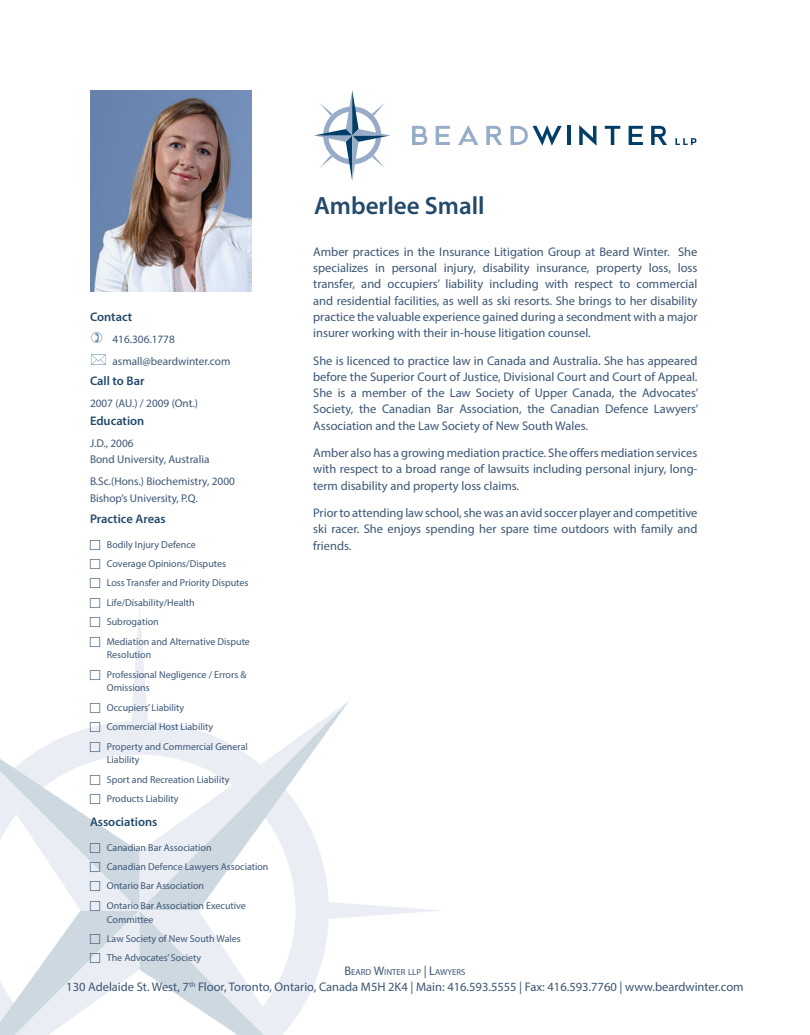
<style>
.page{position:relative;width:810px;height:1035px;background:#fff}
.page>*{position:absolute;margin:0;border:0;box-sizing:border-box;transform-origin:0 0}
.Heading_2{font:600 25px "Myriad Pro";color:#234a6b}
.t1{font:12.5px/16.2px "Myriad Pro";color:#3b5675;text-align:justify}
.Heading_1{font:600 12.5px "Myriad Pro";color:#234a6b}
.Side_Bar{font:11.25px/16.2px "Myriad Pro";color:#3b5675}
.t2{font:10px/13.8px "Myriad Pro";color:#3b5675}
.t3{font:8.75px "Myriad Pro";color:#3b5675}
.s1{font-size:12.5px}
</style>
<div class="page">
<svg style="left:314px;top:90px;width:76px;height:91px"></svg>
<svg style="left:412px;top:126px;width:15px;height:19px"></svg>
<svg style="left:436px;top:126px;width:14px;height:19px"></svg>
<svg style="left:458px;top:125px;width:20px;height:20px"></svg>
<svg style="left:486px;top:126px;width:16px;height:19px"></svg>
<svg style="left:511px;top:125px;width:51px;height:21px"></svg>
<hr style="left:567px;top:126px;width:4px;height:19px;background:#003d69">
<svg style="left:579px;top:125px;width:17px;height:21px"></svg>
<svg style="left:605px;top:126px;width:15px;height:19px"></svg>
<svg style="left:629px;top:126px;width:14px;height:19px"></svg>
<svg style="left:651px;top:126px;width:16px;height:19px"></svg>
<svg style="left:675px;top:138px;width:21px;height:7px"></svg>
<svg style="left:348px;top:904px;width:92px;height:13px"></svg>
<svg style="left:316px;top:911px;width:32px;height:68px"></svg>
<svg style="left:316px;top:701px;width:34px;height:210px"></svg>
<img style="left:90px;top:90px;width:161px;height:202px">
<svg style="left:0;top:610px;width:316px;height:425px"></svg>
<p class="Heading_1" style="left:90px;top:309px;width:44px">Contact</p>
<p class="Side_Bar" style="left:112px;top:331px;width:64px">416.306.1778</p>
<p class="Side_Bar" style="left:112px;top:352px;width:120px">asmall@beardwinter.com</p>
<p class="Heading_1" style="left:90px;top:373px;width:56px">Call to Bar</p>
<p class="Side_Bar" style="left:90px;top:395px;width:109px">2007 (AU.) / 2009 (Ont.)</p>
<p class="Heading_1" style="left:90px;top:413px;width:56px">Education</p>
<p class="Side_Bar" style="left:90px;top:435px;width:121px">J.D., 2006<br>Bond University, Australia</p>
<p class="Side_Bar" style="left:90px;top:473px;width:146px">B.Sc.(Hons.) Biochemistry, 2000<br>Bishop’s University, P.Q.</p>
<p class="Heading_1" style="left:90px;top:511px;width:77px">Practice Areas</p>
<p class="t2" style="left:107px;top:537px;width:90px">Bodily Injury Defence</p>
<p class="t2" style="left:107px;top:557px;width:121px">Coverage Opinions/Disputes</p>
<p class="t2" style="left:107px;top:576px;width:143px">Loss Transfer and Priority Disputes</p>
<p class="t2" style="left:107px;top:595px;width:89px">Life/Disability/Health</p>
<p class="t2" style="left:107px;top:615px;width:53px">Subrogation</p>
<p class="t2" style="left:107px;top:634px;width:145px">Mediation and Alternative Dispute<br>Resolution</p>
<p class="t2" style="left:107px;top:667px;width:141px">Professional Negligence / Errors &amp;<br>Omissions</p>
<p class="t2" style="left:107px;top:700px;width:79px">Occupiers’ Liability</p>
<p class="t2" style="left:107px;top:720px;width:108px">Commercial Host Liability</p>
<p class="t2" style="left:107px;top:739px;width:143px">Property and Commercial General<br>Liability</p>
<p class="t2" style="left:107px;top:772px;width:124px">Sport and Recreation Liability</p>
<p class="t2" style="left:107px;top:792px;width:73px">Products Liability</p>
<p class="Heading_2" style="left:314px;top:190px;width:172px">Amberlee Small</p>
<p class="t1" style="left:313px;top:243px;width:386px">Amber practices in the Insurance Litigation Group at Beard Winter. She specializes in personal injury, disability insurance, property loss, loss transfer, and occupiers’ liability including with respect to commercial and residential facilities, as well as ski resorts. She brings to her disability practice the valuable experience gained during a secondment with a major insurer working with their in-house litigation counsel.</p>
<p class="t1" style="left:313px;top:352px;width:387px">She is licenced to practice law in Canada and Australia. She has appeared before the Superior Court of Justice, Divisional Court and Court of Appeal.<br>She is a member of the Law Society of Upper Canada, the Advocates’ Society, the Canadian Bar Association, the Canadian Defence Lawyers’ Association and the Law Society of New South Wales.</p>
<p class="t1" style="left:313px;top:445px;width:386px">Amber also has a growing mediation practice. She offers mediation services with respect to a broad range of lawsuits including personal injury, long&shy;term disability and property loss claims.</p>
<p class="t1" style="left:313px;top:505px;width:386px">Prior to attending law school, she was an avid soccer player and competitive ski racer. She enjoys spending her spare time outdoors with family and friends.</p>
<p class="Heading_1" style="left:90px;top:814px;width:69px">Associations</p>
<p class="t2" style="left:107px;top:840px;width:106px">Canadian Bar Association</p>
<p class="t2" style="left:107px;top:860px;width:163px">Canadian Defence Lawyers Association</p>
<p class="t2" style="left:107px;top:879px;width:99px">Ontario Bar Association</p>
<p class="t2" style="left:107px;top:898px;width:141px">Ontario Bar Association Executive<br>Committee</p>
<p class="t2" style="left:107px;top:932px;width:135px">Law Society of New South Wales</p>
<p class="t2" style="left:107px;top:951px;width:96px">The Advocates’ Society</p>
<p class="t3" style="left:345px;top:966px;width:122px"><span class="s1">B</span>EARD <span class="s1">W</span>INTER LLP <span class="s1">|</span> <span class="s1">L</span>AWYERS</p>
<p class="t1" style="left:66px;top:978px;width:679px">130 Adelaide St. West, 7<sup>th</sup> Floor, Toronto, Ontario, Canada M5H 2K4 | Main: 416.593.5555 | Fax: 416.593.7760 | www.beardwinter.com</p>
</div>
